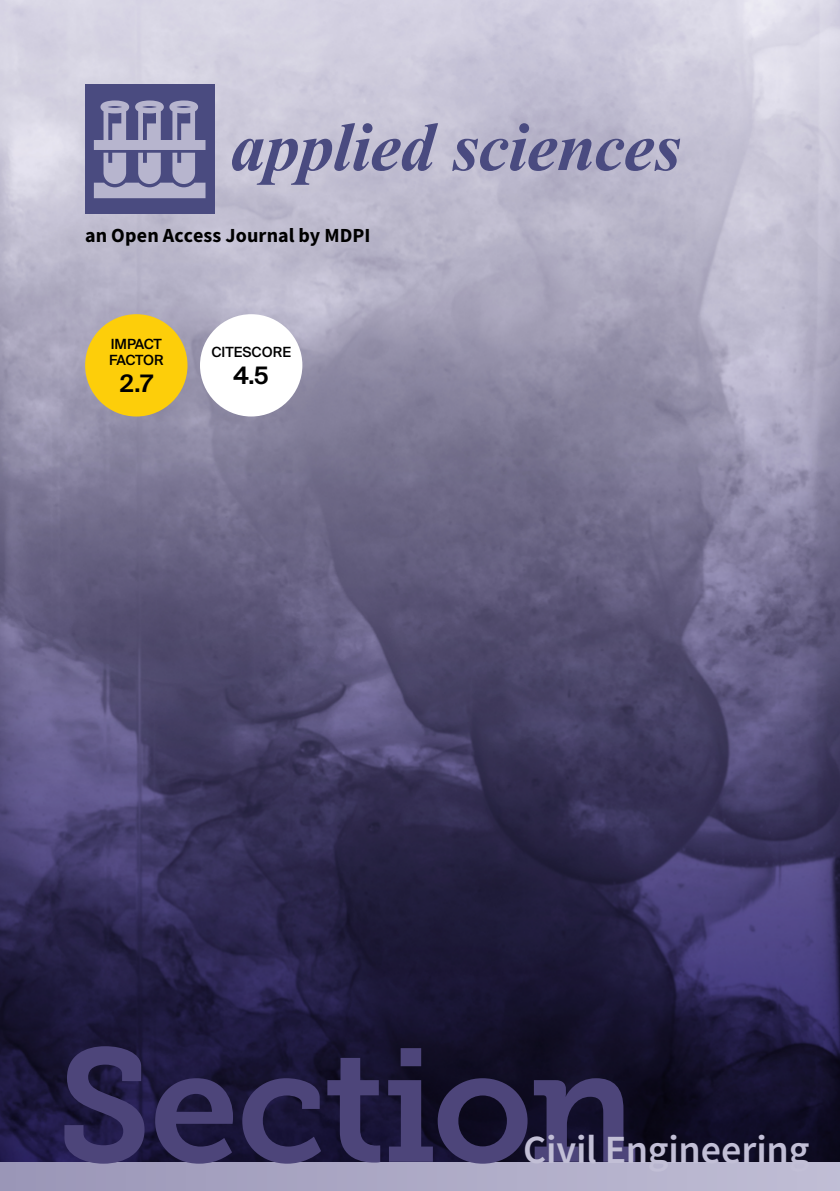
<style>
.page{position:relative;width:840px;height:1191px;background:#fff}
.page>*{position:absolute;margin:0;border:0;box-sizing:border-box;transform-origin:0 0}
.t1{font:160px "Museo Slab 700";letter-spacing:-.02em;color:#4d457a}
.t2{font:600 40px "Source Sans Pro";letter-spacing:-.005em;color:#c2bfd6}
.t3{font:600 24px "Suisse Intl";color:#000}
.t4{font:700 20px "Source Sans Pro";letter-spacing:.005em;color:#000}
.t5{font:500 14px/16px "Suisse Intl";letter-spacing:-.035em;color:#000}
.t6{font:500 14px "Suisse Intl";color:#000}
</style>
<div class="page">
<img style="left:0;top:0;width:839px;height:1162px">
<div style="left:0;top:1162px;width:839px;height:29px;background:linear-gradient(to right,#9a96b7,#c0bed5)"></div>
<div style="left:85px;top:85px;width:129px;height:129px;background:#4a4b80"></div>
<svg style="left:94px;top:100px;width:111px;height:98px"></svg>
<svg style="left:232px;top:123px;width:206px;height:62px;background:#a09fbb"></svg>
<svg style="left:452px;top:123px;width:227px;height:48px;background:#9997b5"></svg>
<div style="left:200px;top:314px;width:102px;height:102px;background:#fff;border-radius:50%"></div>
<div style="left:85px;top:314px;width:102px;height:102px;background:#fdce0a;border-radius:50%"></div>
<p class="t4" style="left:85px;top:221px;width:287px">an Open Access Journal by MDPI</p>
<p class="t5" style="left:109px;top:336px;width:56px">IMPACT<br>FACTOR</p>
<p class="t3" style="left:120px;top:370px;width:34px">2.7</p>
<p class="t6" style="left:211px;top:344px;width:81px">CITESCORE</p>
<p class="t3" style="left:233px;top:362px;width:37px">4.5</p>
<h1 class="t1" style="left:57px;top:1015px;width:583px">Section</h1>
<h2 class="t2" style="left:523px;top:1123px;width:287px">Civil Engineering</h2>
</div>
